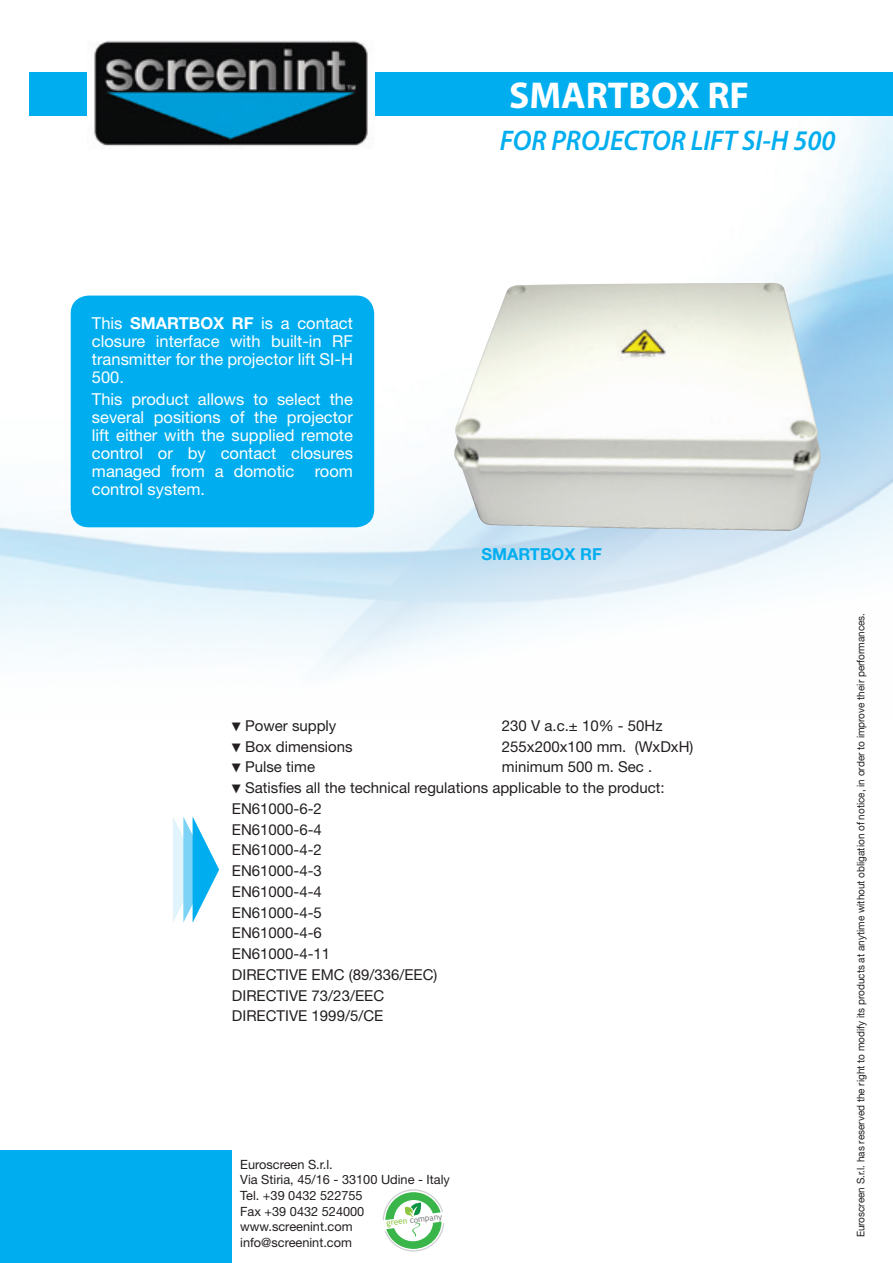
<style>
.page{position:relative;width:893px;height:1263px;background:#fff}
.page>*{position:absolute;margin:0;border:0;box-sizing:border-box;transform-origin:0 0}
.Normale{font:700 37.5px "Myriad Pro";color:#fff}
.Normale-2{font:italic 600 28.5px "Myriad Pro";color:#00aeef;scale:.95 1}
.Normale-3{font:16.5px/18px "Helvetica Neue LT Std";color:#fff;text-align:justify}
.t1{font:700 16.5px "Helvetica Neue LT Std";color:#00aeef}
.t2{font:15px "Helvetica Neue LT Std";color:#231f20}
.t3{font:12.75px "Helvetica Neue LT Std";color:#231f20}
.t4{font:10.5px "Helvetica Neue LT Std";color:#231f20;scale:.95 1}
.t5{font:8.25px "Trebuchet MS";color:#808285}
.s1{font-weight:700}
.s2{font-family:"Courier New"}
.s3{color:#8bc63e}
</style>
<div class="page">
<img style="left:0;top:72px;width:893px;height:600px">
<div style="left:30px;top:72px;width:863px;height:44px;background:#00aeef"></div>
<img style="left:87px;top:41px;width:287px;height:116px">
<div style="left:0;top:1150px;width:231px;height:113px;background:#00aeef"></div>
<svg style="left:383px;top:1189px;width:61px;height:63px"></svg>
<div style="left:71px;top:296px;width:303px;height:231px;background:#00aeef;border-radius:18px"></div>
<img style="left:452px;top:283px;width:369px;height:249px">
<svg style="left:173px;top:816px;width:46px;height:107px"></svg>
<p class="Normale" style="left:509px;top:71px;width:242px">SMARTBOX RF</p>
<p class="Normale-2" style="left:500px;top:122px;width:355px">FOR PROJECTOR LIFT SI-H 500</p>
<p class="Normale-3" style="left:92px;top:313px;width:262px">This <span class="s1">SMARTBOX RF</span> is a contact closure interface with built-in RF transmitter for the projector lift SI-H 500.</p>
<p class="Normale-3" style="left:92px;top:390px;width:262px">This product allows to select the several positions of the projector lift either with the supplied remote control or by contact closures managed from a domotic room control system.</p>
<p class="t1" style="left:481px;top:544px;width:122px">SMARTBOX RF</p>
<p class="t2" style="left:232px;top:716px;width:106px"><span class="s2">▼</span> Power supply</p>
<p class="t2" style="left:502px;top:716px;width:162px">230 V a.c.± 10% - 50Hz</p>
<p class="t2" style="left:232px;top:737px;width:122px"><span class="s2">▼</span> Box dimensions</p>
<p class="t2" style="left:502px;top:737px;width:193px">255x200x100 mm. (WxDxH)</p>
<p class="t2" style="left:232px;top:758px;width:85px"><span class="s2">▼</span> Pulse time</p>
<p class="t2" style="left:502px;top:758px;width:152px">minimum 500 m. Sec .</p>
<p class="t2" style="left:232px;top:779px;width:434px"><span class="s2">▼</span> Satisfies all the technical regulations applicable to the product:</p>
<p class="t2" style="left:232px;top:799px;width:92px">EN61000-6-2</p>
<p class="t2" style="left:232px;top:820px;width:92px">EN61000-6-4</p>
<p class="t2" style="left:232px;top:841px;width:92px">EN61000-4-2</p>
<p class="t2" style="left:232px;top:862px;width:92px">EN61000-4-3</p>
<p class="t2" style="left:232px;top:882px;width:92px">EN61000-4-4</p>
<p class="t2" style="left:232px;top:903px;width:92px">EN61000-4-5</p>
<p class="t2" style="left:232px;top:924px;width:92px">EN61000-4-6</p>
<p class="t2" style="left:232px;top:945px;width:100px">EN61000-4-11</p>
<p class="t2" style="left:232px;top:965px;width:207px">DIRECTIVE EMC (89/336/EEC)</p>
<p class="t2" style="left:232px;top:986px;width:154px">DIRECTIVE 73/23/EEC</p>
<p class="t2" style="left:232px;top:1007px;width:153px">DIRECTIVE 1999/5/CE</p>
<p class="t3" style="left:240px;top:1156px;width:94px">Euroscreen S.r.l.</p>
<p class="t3" style="left:240px;top:1172px;width:211px">Via Stiria, 45/16 - 33100 Udine - Italy</p>
<p class="t3" style="left:240px;top:1188px;width:124px">Tel. +39 0432 522755</p>
<p class="t3" style="left:240px;top:1203px;width:126px">Fax +39 0432 524000</p>
<p class="t3" style="left:240px;top:1219px;width:114px">www.screenint.com</p>
<p class="t3" style="left:240px;top:1235px;width:113px">info@screenint.com</p>
<p class="t5" style="left:386px;top:1218px;width:58px;rotate:-7deg"><span class="s3">green</span> company</p>
<p class="t4" style="left:854px;top:1237px;width:659px;rotate:-90deg">Euroscreen S.r.l. has reserved the right to modify its products at anytime without obligation of notice, in order to improve their performances.</p>
</div>
